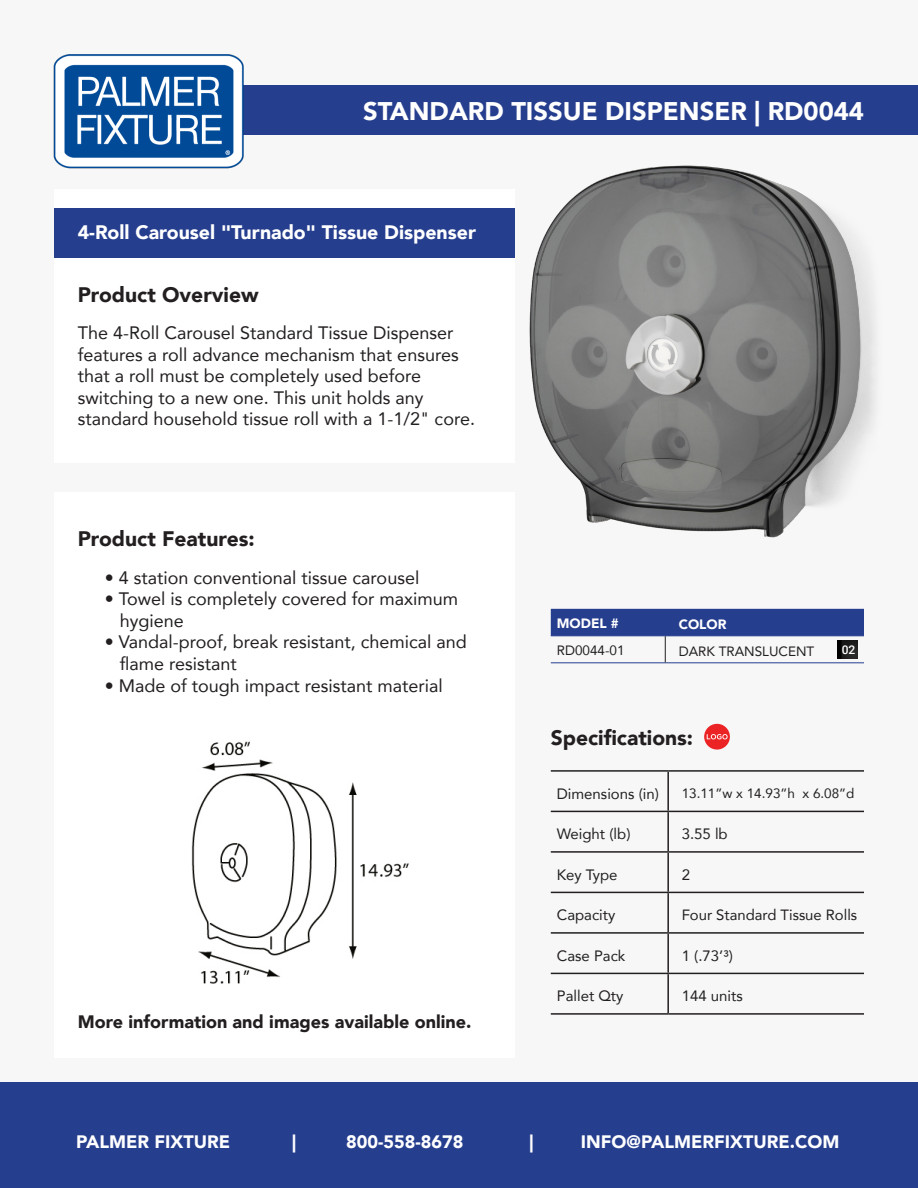
<style>
.page{position:relative;width:918px;height:1188px;background:#fff}
.page>*{position:absolute;margin:0;border:0;box-sizing:border-box;transform-origin:0 0}
.t1{font:900 25.5px "Avenir";color:#fff}
.t2{font:900 21px "Avenir";color:#231f20}
.t3{font:900 19.5px "Avenir";color:#fff}
.t4{font:18px/21.6px "Avenir";color:#231f20}
.t5{font:900 18px "Avenir";color:#fff}
.t6{font:900 18px "Avenir";color:#231f20}
.t7{font:15px "Avenir";color:#231f20}
.t8{font:14.85px "Avenir";color:#231f20}
.t9{font:13.5px "Avenir";color:#231f20}
.t10{font:900 13.5px "Avenir";color:#fff}
.t11{font:500 12px "Roboto";color:#fff}
</style>
<div class="page">
<div style="left:0;top:0;width:918px;height:1107px;background:#f7f7f7"></div>
<div style="left:54px;top:189px;width:460px;height:273px;background:#fff"></div>
<div style="left:0;top:1082px;width:918px;height:106px;background:#263e8e"></div>
<div style="left:54px;top:492px;width:460px;height:566px;background:#fff"></div>
<div style="left:54px;top:208px;width:460px;height:50px;background:#263e8e"></div>
<hr style="left:551px;top:662px;width:114px;height:1px;background:#263e8e">
<hr style="left:665px;top:662px;width:199px;height:1px;background:#263e8e">
<svg style="left:551px;top:609px;width:313px;height:53px"></svg>
<div style="left:218px;top:86px;width:700px;height:49px;background:#263e8e"></div>
<img style="left:53px;top:54px;width:196px;height:115px">
<img style="left:191px;top:741px;width:218px;height:243px">
<hr style="left:551px;top:770px;width:117px;height:2px;background:#231f20">
<hr style="left:668px;top:770px;width:196px;height:2px;background:#231f20">
<hr style="left:551px;top:811px;width:117px;height:1px;background:#231f20">
<hr style="left:668px;top:811px;width:196px;height:1px;background:#231f20">
<hr style="left:551px;top:851px;width:117px;height:2px;background:#231f20">
<hr style="left:668px;top:851px;width:196px;height:2px;background:#231f20">
<hr style="left:551px;top:932px;width:117px;height:2px;background:#231f20">
<hr style="left:668px;top:932px;width:196px;height:2px;background:#231f20">
<hr style="left:667px;top:772px;width:2px;height:39px;background:#231f20">
<hr style="left:667px;top:812px;width:2px;height:39px;background:#231f20">
<hr style="left:667px;top:853px;width:2px;height:39px;background:#231f20">
<hr style="left:551px;top:892px;width:117px;height:1px;background:#231f20">
<hr style="left:668px;top:892px;width:196px;height:1px;background:#231f20">
<hr style="left:667px;top:893px;width:2px;height:39px;background:#231f20">
<hr style="left:667px;top:934px;width:2px;height:39px;background:#231f20">
<hr style="left:551px;top:973px;width:117px;height:1px;background:#231f20">
<hr style="left:668px;top:973px;width:196px;height:1px;background:#231f20">
<hr style="left:667px;top:974px;width:2px;height:39px;background:#231f20">
<hr style="left:551px;top:1013px;width:117px;height:2px;background:#231f20">
<hr style="left:668px;top:1013px;width:196px;height:2px;background:#231f20">
<img style="left:529px;top:165px;width:347px;height:373px">
<div style="left:704px;top:724px;width:26px;height:26px;background:#ec2325;border-radius:50%"></div>
<svg style="left:707px;top:734px;width:21px;height:5px"></svg>
<img style="left:837px;top:640px;width:20px;height:19px">
<p class="t1" style="left:363px;top:89px;width:502px">STANDARD TISSUE DISPENSER | RD0044</p>
<p class="t3" style="left:78px;top:215px;width:400px">4-Roll Carousel "Turnado" Tissue Dispenser</p>
<p class="t2" style="left:78px;top:276px;width:182px">Product Overview</p>
<p class="t4" style="left:78px;top:321px;width:382px">The 4-Roll Carousel Standard Tissue Dispenser features a roll advance mechanism that ensures that a roll must be completely used before</p>
<p class="t4" style="left:78px;top:386px;width:399px">switching to a new one. This unit holds any standard household tissue roll with a 1-1/2" core.</p>
<p class="t2" style="left:78px;top:521px;width:178px">Product Features:</p>
<p class="t4" style="left:105px;top:566px;width:316px">• 4 station conventional tissue carousel</p>
<p class="t4" style="left:105px;top:588px;width:355px">• Towel is completely covered for maximum</p>
<p class="t4" style="left:120px;top:609px;width:66px">hygiene</p>
<p class="t4" style="left:105px;top:631px;width:364px">• Vandal-proof, break resistant, chemical and</p>
<p class="t4" style="left:120px;top:652px;width:119px">flame resistant</p>
<p class="t4" style="left:105px;top:674px;width:340px">• Made of tough impact resistant material</p>
<p class="t6" style="left:78px;top:1007px;width:395px">More information and images available online.</p>
<p class="t10" style="left:557px;top:612px;width:63px">MODEL #</p>
<p class="t10" style="left:679px;top:613px;width:49px">COLOR</p>
<p class="t9" style="left:557px;top:640px;width:69px">RD0044-01</p>
<p class="t9" style="left:679px;top:641px;width:137px">DARK TRANSLUCENT</p>
<p class="t11" style="left:842px;top:641px;width:15px">02</p>
<p class="t2" style="left:551px;top:720px;width:144px">Specifications:</p>
<p class="t7" style="left:557px;top:781px;width:104px">Dimensions (in)</p>
<p class="t9" style="left:682px;top:782px;width:174px">13.11”w x 14.93”h x 6.08”d</p>
<p class="t7" style="left:557px;top:822px;width:75px">Weight (lb)</p>
<p class="t7" style="left:682px;top:822px;width:48px">3.55 lb</p>
<p class="t7" style="left:557px;top:862px;width:62px">Key Type</p>
<p class="t7" style="left:682px;top:862px;width:10px">2</p>
<p class="t7" style="left:557px;top:903px;width:60px">Capacity</p>
<p class="t8" style="left:682px;top:903px;width:177px">Four Standard Tissue Rolls</p>
<p class="t7" style="left:557px;top:943px;width:70px">Case Pack</p>
<p class="t7" style="left:682px;top:943px;width:53px">1 (.73’³)</p>
<p class="t7" style="left:557px;top:984px;width:68px">Pallet Qty</p>
<p class="t7" style="left:682px;top:984px;width:63px">144 units</p>
<p class="t5" style="left:76px;top:1126px;width:156px">PALMER FIXTURE</p>
<p class="t5" style="left:292px;top:1126px;width:5px">|</p>
<p class="t5" style="left:346px;top:1126px;width:119px">800-558-8678</p>
<p class="t5" style="left:530px;top:1126px;width:5px">|</p>
<p class="t5" style="left:581px;top:1126px;width:260px">INFO@PALMERFIXTURE.COM</p>
</div>
